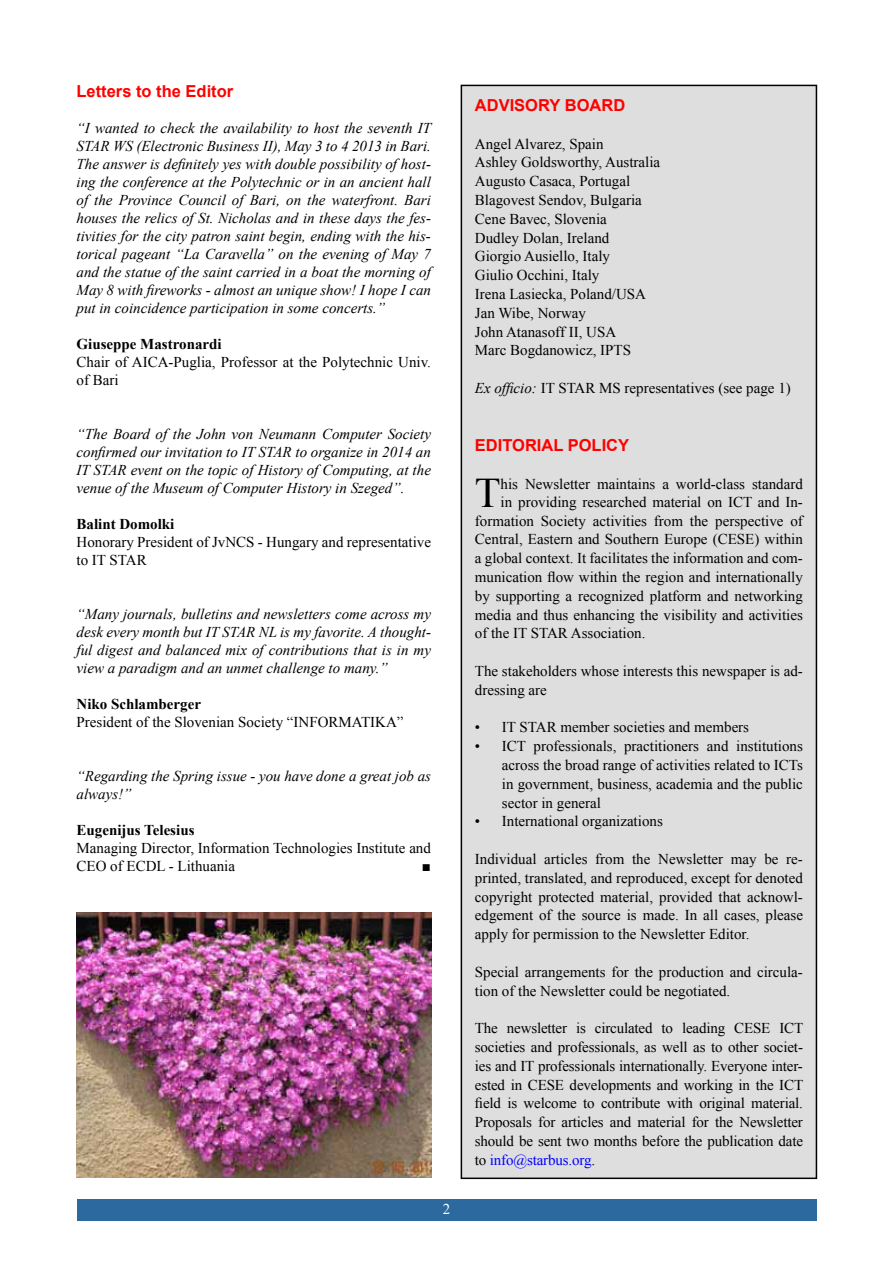
<style>
.page{position:relative;width:893px;height:1263px;background:#fff}
.page>*{position:absolute;margin:0;border:0;box-sizing:border-box;transform-origin:0 0}
.t1{font:42.15px "Times New Roman";color:#000}
.t2{font:700 16.5px "Arial";color:#f00}
.t3{font:15px/18.8px "Times New Roman";color:#000}
.t4{font:italic 15px/18px "Times New Roman";color:#000;text-align:justify}
.t5{font:700 15px "Times New Roman";color:#000}
.t6{font:15px "Times New Roman";color:#fff}
.s1{font-style:italic}
.s2{color:#00f}
</style>
<div class="page">
<div style="left:77px;top:1199px;width:739px;height:21px;background:#2c699e"></div>
<div style="left:461px;top:85px;width:355px;height:1093px;background:#dedede"></div>
<div style="left:461px;top:85px;width:356px;height:1094px;border:2px solid #000"></div>
<img style="left:77px;top:912px;width:354px;height:266px">
<p class="t2" style="left:77px;top:80px;width:158px">Letters to the Editor</p>
<p class="t4" style="left:77px;top:119px;width:356px">“I wanted to check the availability to host the seventh IT STAR WS (Electronic Business II), May 3 to 4 2013 in Bari.<br>The answer is definitely yes with double possibility of host&shy;ing the conference at the Polytechnic or in an ancient hall of the Province Council of Bari, on the waterfront. Bari houses the relics of St. Nicholas and in these days the fes&shy;tivities for the city patron saint begin, ending with the his&shy;torical pageant “La Caravella” on the evening of May 7 and the statue of the saint carried in a boat the morning of May 8 with fireworks - almost an unique show! I hope I can put in coincidence participation in some concerts.”</p>
<p class="t5" style="left:77px;top:334px;width:147px">Giuseppe Mastronardi</p>
<p class="t3" style="left:77px;top:353px;width:356px;line-height:18px">Chair of AICA-Puglia, Professor at the Polytechnic Univ. of Bari</p>
<p class="t4" style="left:77px;top:425px;width:356px">“The Board of the John von Neumann Computer Society confirmed our invitation to IT STAR to organize in 2014 an IT STAR event on the topic of History of Computing, at the venue of the Museum of Computer History in Szeged”.</p>
<p class="t5" style="left:77px;top:514px;width:99px">Balint Domolki</p>
<p class="t3" style="left:77px;top:533px;width:356px;line-height:18px">Honorary President of JvNCS - Hungary and representative to IT STAR</p>
<p class="t4" style="left:77px;top:605px;width:356px">“Many journals, bulletins and newsletters come across my desk every month but IT STAR NL is my favorite. A thought&shy;ful digest and balanced mix of contributions that is in my view a paradigm and an unmet challenge to many.”</p>
<p class="t5" style="left:77px;top:694px;width:126px">Niko Schlamberger</p>
<p class="t3" style="left:77px;top:712px;width:329px">President of the Slovenian Society “INFORMATIKA”</p>
<p class="t4" style="left:77px;top:767px;width:356px">“Regarding the Spring issue - you have done a great job as always!”</p>
<p class="t5" style="left:77px;top:820px;width:119px">Eugenijus Telesius</p>
<p class="t3" style="left:77px;top:839px;width:356px;line-height:18px">Managing Director, Information Technologies Institute and<br>CEO of ECDL - Lithuania</p>
<p class="t3" style="left:422px;top:856px;width:11px">■</p>
<p class="t6" style="left:443px;top:1199px;width:9px">2</p>
<p class="t2" style="left:475px;top:94px;width:152px">ADVISORY BOARD</p>
<p class="t3" style="left:475px;top:134px;width:187px">Angel Alvarez, Spain<br>Ashley Goldsworthy, Australia<br>Augusto Casaca, Portugal<br>Blagovest Sendov, Bulgaria<br>Cene Bavec, Slovenia<br>Dudley Dolan, Ireland<br>Giorgio Ausiello, Italy<br>Giulio Occhini, Italy<br>Irena Lasiecka, Poland/USA<br>Jan Wibe, Norway<br>John Atanasoff II, USA<br>Marc Bogdanowicz, IPTS</p>
<p class="t3" style="left:475px;top:378px;width:317px"><span class="s1">Ex officio:</span> IT STAR MS representatives (see page 1)</p>
<p class="t2" style="left:475px;top:434px;width:156px">EDITORIAL POLICY</p>
<h1 class="t1" style="left:475px;top:464px;width:27px">T</h1>
<p class="t3" style="left:501px;top:474px;width:304px">his Newsletter maintains a world-class standard</p>
<p class="t3" style="left:501px;top:492px;width:304px">in providing researched material on ICT and In-</p>
<p class="t3" style="left:475px;top:511px;width:330px">formation Society activities from the perspective of</p>
<p class="t3" style="left:475px;top:530px;width:330px">Central, Eastern and Southern Europe (CESE) within</p>
<p class="t3" style="left:475px;top:548px;width:330px">a global context. It facilitates the information and com-</p>
<p class="t3" style="left:475px;top:567px;width:330px">munication flow within the region and internationally</p>
<p class="t3" style="left:475px;top:586px;width:330px">by supporting a recognized platform and networking</p>
<p class="t3" style="left:475px;top:605px;width:330px">media and thus enhancing the visibility and activities</p>
<p class="t3" style="left:475px;top:624px;width:172px">of the IT STAR Association.</p>
<p class="t3" style="left:475px;top:661px;width:330px">The stakeholders whose interests this newspaper is ad&shy;dressing are</p>
<p class="t3" style="left:475px;top:718px;width:276px">• IT STAR member societies and members</p>
<p class="t3" style="left:502px;top:736px;width:303px;text-align:justify;text-indent:-27px">• ICT professionals, practitioners and institutions across the broad range of activities related to ICTs in government, business, academia and the public sector in general</p>
<p class="t3" style="left:475px;top:812px;width:189px">• International organizations</p>
<p class="t3" style="left:475px;top:849px;width:330px;text-align:justify">Individual articles from the Newsletter may be re&shy;printed, translated, and reproduced, except for denoted copyright protected material, provided that acknowl&shy;edgement of the source is made. In all cases, please apply for permission to the Newsletter Editor.</p>
<p class="t3" style="left:475px;top:962px;width:330px">Special arrangements for the production and circula&shy;tion of the Newsletter could be negotiated.</p>
<p class="t3" style="left:475px;top:1018px;width:330px;text-align:justify">The newsletter is circulated to leading CESE ICT societies and professionals, as well as to other societ&shy;ies and IT professionals internationally. Everyone inter&shy;ested in CESE developments and working in the ICT field is welcome to contribute with original material.<br>Proposals for articles and material for the Newsletter should be sent two months before the publication date to <span class="s2">info@starbus.org</span>.</p>
</div>
